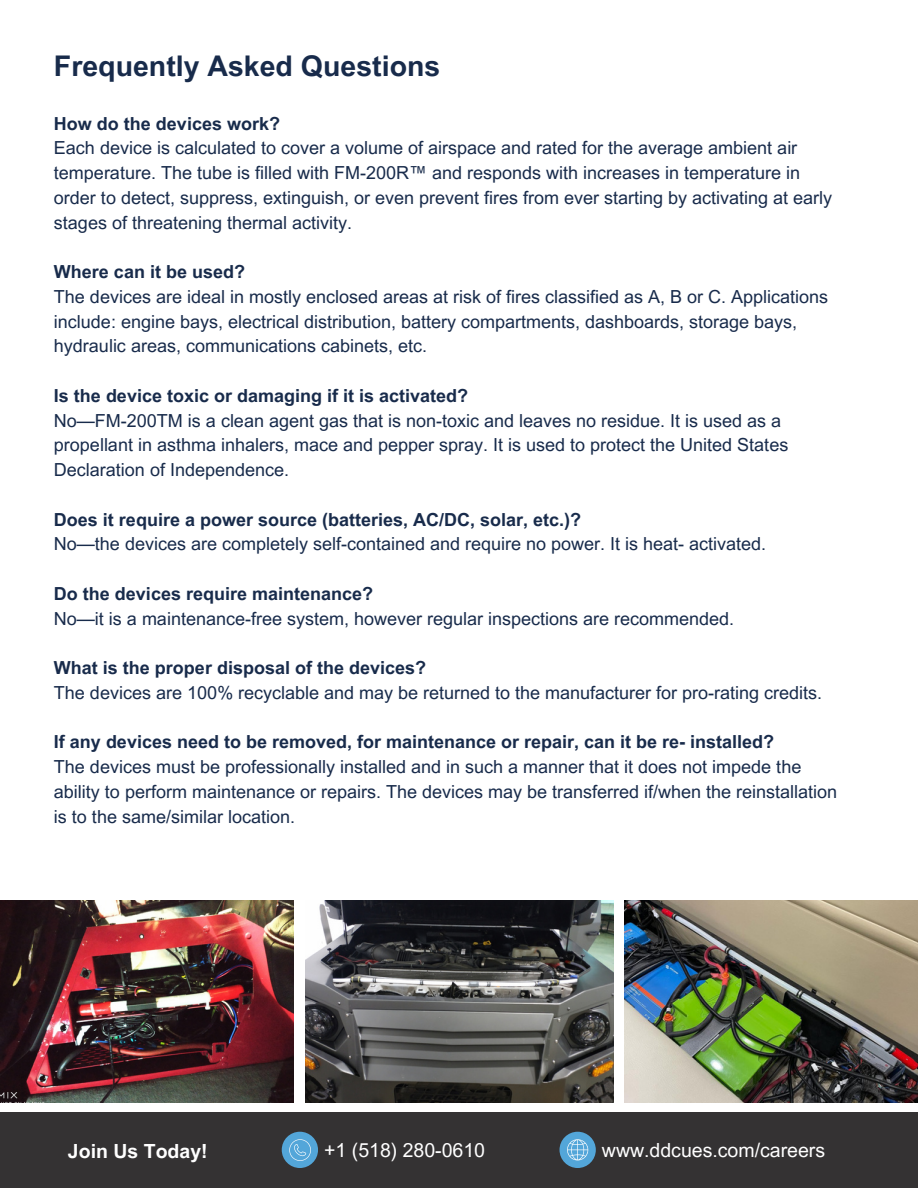
<style>
.page{position:relative;width:918px;height:1188px;background:#fff}
.page>*{position:absolute;margin:0;border:0;box-sizing:border-box;transform-origin:0 0}
.t1{font:700 28.5px "Arial MT Pro";color:#182b4b}
.t2{font:19.5px "Arial MT Pro";color:#fff}
.t3{font:700 19.5px "Arial MT Pro";color:#fff}
.t4{font:18px/24.8px "Arial MT Pro";color:#182b4b}
.t5{font:700 18px "Arial MT Pro";color:#182b4b}
</style>
<div class="page">
<img style="left:0;top:900px;width:294px;height:203px">
<img style="left:305px;top:900px;width:308px;height:203px">
<img style="left:625px;top:900px;width:293px;height:203px">
<div style="left:0;top:1113px;width:918px;height:75px;background:#343233"></div>
<div style="left:282px;top:1132px;width:36px;height:36px;background:#53a6d9;border-radius:50%"></div>
<svg style="left:289px;top:1139px;width:22px;height:22px"></svg>
<div style="left:560px;top:1132px;width:36px;height:36px;background:#53a6d9;border-radius:50%"></div>
<svg style="left:567px;top:1139px;width:21px;height:21px"></svg>
<h1 class="t1" style="left:54px;top:55px;width:388px">Frequently Asked Questions</h1>
<p class="t5" style="left:54px;top:117px;width:228px">How do the devices work?</p>
<p class="t4" style="left:54px;top:138px;width:780px">Each device is calculated to cover a volume of airspace and rated for the average ambient air temperature. The tube is filled with FM-200R™ and responds with increases in temperature in order to detect, suppress, extinguish, or even prevent fires from ever starting by activating at early stages of threatening thermal activity.</p>
<p class="t5" style="left:54px;top:265px;width:193px">Where can it be used?</p>
<p class="t4" style="left:54px;top:286px;width:776px">The devices are ideal in mostly enclosed areas at risk of fires classified as A, B or C. Applications include: engine bays, electrical distribution, battery compartments, dashboards, storage bays, hydraulic areas, communications cabinets, etc.</p>
<p class="t5" style="left:54px;top:389px;width:416px">Is the device toxic or damaging if it is activated?</p>
<p class="t4" style="left:54px;top:410px;width:736px">No—FM-200TM is a clean agent gas that is non-toxic and leaves no residue. It is used as a propellant in asthma inhalers, mace and pepper spray. It is used to protect the United States<br>Declaration of Independence.</p>
<p class="t5" style="left:54px;top:513px;width:529px">Does it require a power source (batteries, AC/DC, solar, etc.)?</p>
<p class="t4" style="left:54px;top:534px;width:714px">No—the devices are completely self-contained and require no power. It is heat- activated.</p>
<p class="t5" style="left:54px;top:587px;width:321px">Do the devices require maintenance?</p>
<p class="t4" style="left:54px;top:608px;width:682px">No—it is a maintenance-free system, however regular inspections are recommended.</p>
<p class="t5" style="left:54px;top:661px;width:374px">What is the proper disposal of the devices?</p>
<p class="t4" style="left:54px;top:682px;width:770px">The devices are 100% recyclable and may be returned to the manufacturer for pro-rating credits.</p>
<p class="t5" style="left:54px;top:735px;width:722px">If any devices need to be removed, for maintenance or repair, can it be re- installed?</p>
<p class="t4" style="left:54px;top:757px;width:785px">The devices must be professionally installed and in such a manner that it does not impede the ability to perform maintenance or repairs. The devices may be transferred if/when the reinstallation is to the same/similar location.</p>
<p class="t3" style="left:68px;top:1144px;width:141px">Join Us Today!</p>
<p class="t2" style="left:324px;top:1143px;width:162px">+1 (518) 280-0610</p>
<p class="t2" style="left:602px;top:1143px;width:225px">www.ddcues.com/careers</p>
</div>
